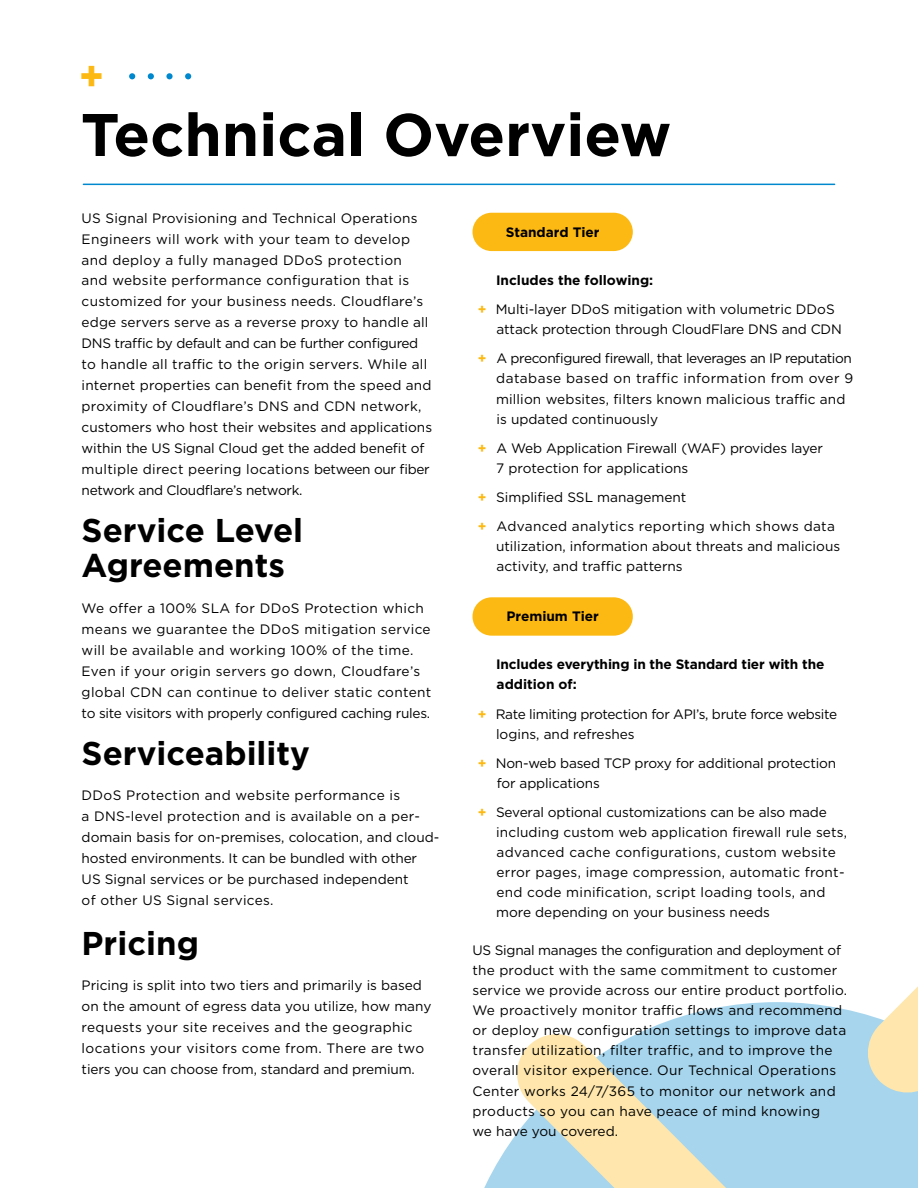
<style>
.page{position:relative;width:918px;height:1188px;background:#fff}
.page>*{position:absolute;margin:0;border:0;box-sizing:border-box;transform-origin:0 0}
.t1{font:700 60px "Gotham";color:#000}
.t2{font:700 40.35px "Gotham";color:#fdb913}
.t3{font:700 33px/35.1px "Gotham";color:#000}
.t4{font:13.65px/21px "Gotham";letter-spacing:.005em;color:#000}
.t5{font:13.65px/21px "Gotham";letter-spacing:.025em;color:#000}
.t6{font:13.65px/29.1px "Gotham";letter-spacing:-.03em;color:#000}
.t7{font:700 13.65px/20.1px "Gotham";letter-spacing:-.01em;color:#000}
.t8{font:13.65px/20.1px "Gotham";letter-spacing:-.025em;color:#000}
.t9{font:13.65px/20.1px "Gotham";letter-spacing:-.015em;color:#000}
.s1{font-weight:700}
.s2{font-weight:700;color:#fdb913}
</style>
<div class="page">
<svg style="left:129px;top:73px;width:6px;height:6px"></svg>
<svg style="left:148px;top:73px;width:6px;height:6px"></svg>
<div style="left:166px;top:73px;width:7px;height:6px;background:#0088ce;border-radius:50%"></div>
<svg style="left:185px;top:73px;width:6px;height:6px"></svg>
<svg style="left:484px;top:1002px;width:434px;height:186px;fill:#a6d5ed"></svg>
<svg style="left:513px;top:1030px;width:265px;height:158px;background:#cbddd6"></svg>
<svg style="left:864px;top:986px;width:54px;height:110px"></svg>
<hr style="left:83px;top:184px;width:752px;height:1px;background:#0088ce">
<div style="left:472px;top:213px;width:161px;height:38px;background:#fdb913;border-radius:19px"></div>
<div style="left:472px;top:597px;width:161px;height:39px;background:#fdb913;border-radius:19px"></div>
<h2 class="t2" style="left:65px;top:89px;width:27px;rotate:-90deg">+</h2>
<h1 class="t1" style="left:81px;top:95px;width:592px">Technical Overview</h1>
<p class="t4" style="left:82px;top:207px;width:352px">US Signal Provisioning and Technical Operations Engineers will work with your team to develop and deploy a fully managed DDoS protection<br>and website performance configuration that is customized for your business needs. Cloudflare’s edge servers serve as a reverse proxy to handle all DNS traffic by default and can be further configured to handle all traffic to the origin servers. While all internet properties can benefit from the speed and proximity of Cloudflare’s DNS and CDN network, customers who host their websites and applications within the US Signal Cloud get the added benefit of multiple direct peering locations between our fiber network and Cloudflare’s network.</p>
<h3 class="t3" style="left:82px;top:513px;width:223px">Service Level<br>Agreements</h3>
<p class="t5" style="left:82px;top:597px;width:351px">We offer a 100% SLA for DDoS Protection which means we guarantee the DDoS mitigation service will be available and working 100% of the time.<br>Even if your origin servers go down, Cloudfare’s global CDN can continue to deliver static content to site visitors with properly configured caching rules.</p>
<h3 class="t3" style="left:82px;top:735px;width:230px">Serviceability</h3>
<p class="t4" style="left:82px;top:785px;width:359px">DDoS Protection and website performance is<br>a DNS-level protection and is available on a per&shy;domain basis for on-premises, colocation, and cloud&shy;hosted environments. It can be bundled with other US Signal services or be purchased independent<br>of other US Signal services.</p>
<h3 class="t3" style="left:82px;top:925px;width:119px">Pricing</h3>
<p class="t4" style="left:82px;top:974px;width:351px">Pricing is split into two tiers and primarily is based on the amount of egress data you utilize, how many requests your site receives and the geographic locations your visitors come from. There are two tiers you can choose from, standard and premium.</p>
<p class="t7" style="left:506px;top:222px;width:95px">Standard Tier</p>
<p class="t4" style="left:478px;top:265px;width:358px;line-height:29.1px;text-indent:18px"><span class="s1">Includes the following:<br></span><span class="s2">+</span> Multi-layer DDoS mitigation with volumetric DDoS</p>
<p class="t6" style="left:478px;top:315px;width:376px;text-indent:19px">attack protection through CloudFlare DNS and CDN <span class="s2">+</span> A preconfigured firewall, that leverages an IP reputation</p>
<p class="t4" style="left:496px;top:368px;width:359px;line-height:20.1px">database based on traffic information from over 9 million websites, filters known malicious traffic and is updated continuously</p>
<p class="t4" style="left:496px;top:438px;width:328px;line-height:20.1px;text-indent:-19px"><span class="s2">+</span> A Web Application Firewall (WAF) provides layer<br>7 protection for applications</p>
<p class="t5" style="left:478px;top:482px;width:359px;line-height:29.1px"><span class="s2">+</span> Simplified SSL management<br><span class="s2">+</span> Advanced analytics reporting which shows data</p>
<p class="t4" style="left:496px;top:536px;width:346px;line-height:20.1px">utilization, information about threats and malicious activity, and traffic patterns</p>
<p class="t7" style="left:506px;top:606px;width:94px">Premium Tier</p>
<p class="t7" style="left:496px;top:654px;width:330px">Includes everything in the Standard tier with the addition of:</p>
<p class="t8" style="left:496px;top:703px;width:343px;text-indent:-18px"><span class="s2">+</span> Rate limiting protection for API’s, brute force website logins, and refreshes</p>
<p class="t9" style="left:497px;top:753px;width:341px;text-indent:-19px"><span class="s2">+</span> Non-web based TCP proxy for additional protection for applications</p>
<p class="t4" style="left:496px;top:802px;width:353px;line-height:20.1px;text-indent:-18px"><span class="s2">+</span> Several optional customizations can be also made including custom web application firewall rule sets, advanced cache configurations, custom website error pages, image compression, automatic front&shy;end code minification, script loading tools, and more depending on your business needs</p>
<p class="t4" style="left:472px;top:940px;width:376px;line-height:20.1px">US Signal manages the configuration and deployment of the product with the same commitment to customer service we provide across our entire product portfolio.<br>We proactively monitor traffic flows and recommend or deploy new configuration settings to improve data transfer utilization, filter traffic, and to improve the overall visitor experience. Our Technical Operations Center works 24/7/365 to monitor our network and products so you can have peace of mind knowing<br>we have you covered.</p>
</div>
